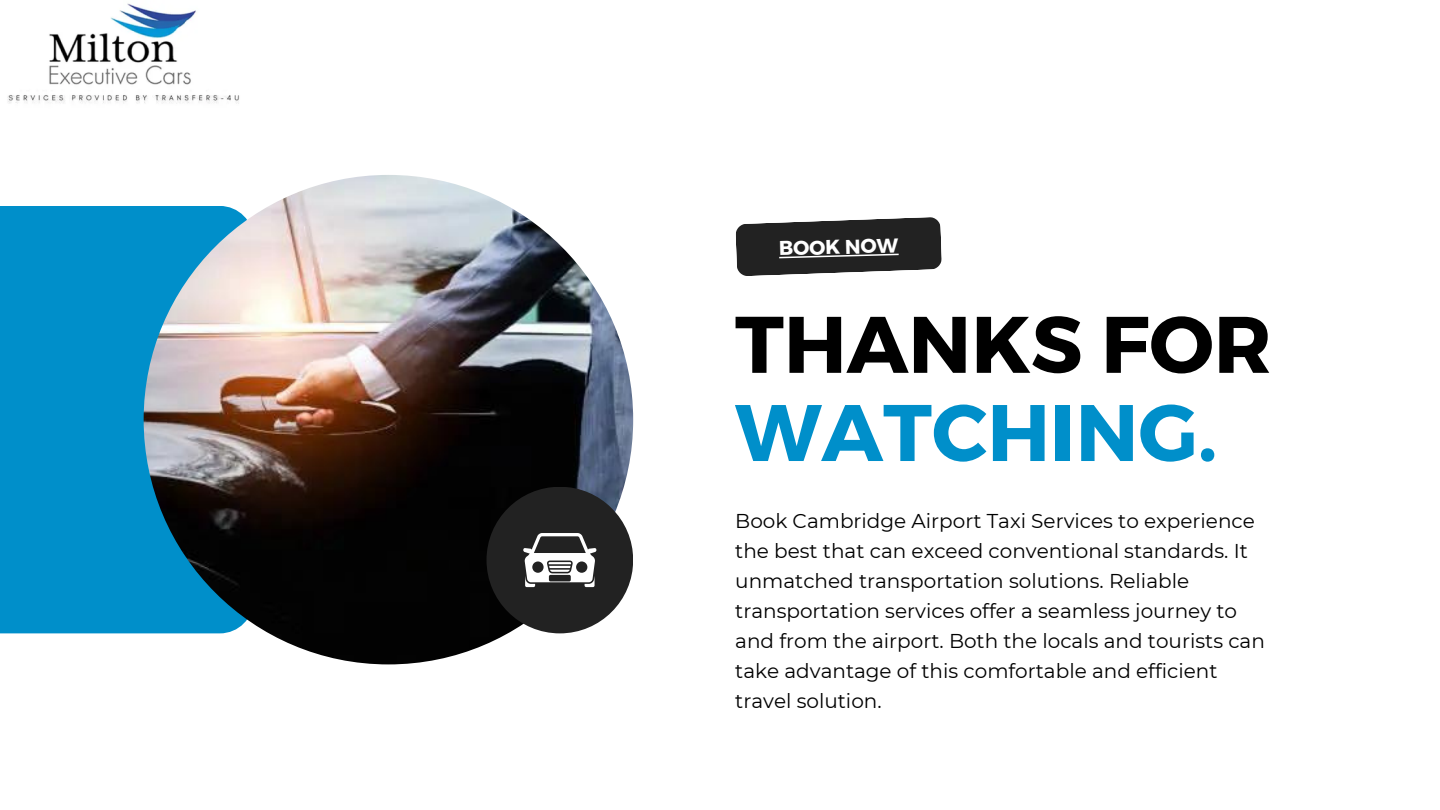
<style>
.page{position:relative;width:1440px;height:810px;background:#fff}
.page>*{position:absolute;margin:0;border:0;box-sizing:border-box;transform-origin:0 0}
.t1{font:700 80px "Montserrat";color:#000}
.t2{font:700 80px "Montserrat";color:#008fca}
.t3{font:20px/30px "Montserrat";color:#000}
.t4{font:700 20px "Montserrat";color:#fff}
</style>
<div class="page">
<div style="left:0;top:206px;width:254px;height:427px;background:#008fca"></div>
<img style="left:144px;top:175px;width:489px;height:489px;border-radius:50%">
<div style="left:487px;top:487px;width:146px;height:146px;background:#222;border-radius:50%"></div>
<svg style="left:523px;top:533px;width:74px;height:54px"></svg>
<img style="left:7px;top:3px;width:232px;height:101px">
<svg style="left:736px;top:217px;width:206px;height:59px;background:#424242"></svg>
<p class="t4" style="left:778px;top:236px;width:121px;rotate:-2deg">BOOK NOW</p>
<h1 class="t1" style="left:735px;top:292px;width:538px">THANKS FOR</h1>
<h1 class="t2" style="left:735px;top:381px;width:484px">WATCHING.</h1>
<p class="t3" style="left:735px;top:506px;width:531px">Book Cambridge Airport Taxi Services to experience the best that can exceed conventional standards. It unmatched transportation solutions. Reliable transportation services offer a seamless journey to and from the airport. Both the locals and tourists can take advantage of this comfortable and efficient travel solution.</p>
</div>
